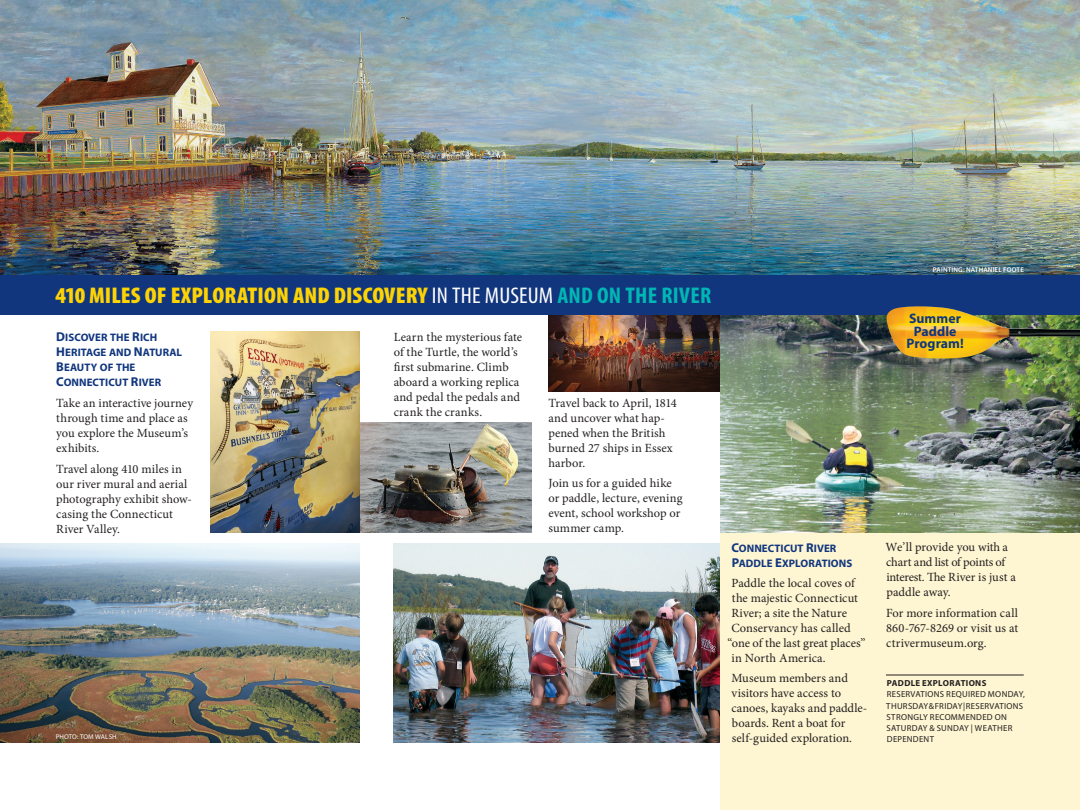
<style>
.page{position:relative;width:1080px;height:810px;background:#fff}
.page>*{position:absolute;margin:0;border:0;box-sizing:border-box;transform-origin:0 0}
.t1{font:900 condensed 22.75px "Myriad Pro";letter-spacing:.005em;color:#fed304;scale:1.05 1}
.t2{font:700 13.75px/12.5px "Myriad Pro";letter-spacing:.005em;color:#11367e;text-align:center}
.t3{font:12.5px/15px "Minion Pro";color:#231f20}
.t4{font:10.88px/15px "Myriad Pro Bold SC850";letter-spacing:.005em;color:#11367e}
.t5{font:8.75px/11.2px "Myriad Pro";letter-spacing:.035em;color:#231f20}
.t6{font:600 6.88px "Myriad Pro";letter-spacing:.02em;color:#fff}
.t7{font:6.88px "Myriad Pro";letter-spacing:.01em;color:#fff}
.s1{font-weight:400;color:#fff}
.s2{font-weight:700;color:#00b7b5}
.s3{font-size:12.75px}
.s4{font-weight:700}
</style>
<div class="page">
<div style="left:720px;top:532px;width:360px;height:278px;background:#fef5d2"></div>
<img style="left:0;top:0;width:1080px;height:276px">
<img style="left:548px;top:315px;width:172px;height:77px">
<hr style="left:886px;top:675px;width:138px;height:1px;background:#231f20">
<div style="left:0;top:276px;width:1080px;height:39px;background:#11367e"></div>
<img style="left:360px;top:422px;width:172px;height:110px">
<img style="left:0;top:543px;width:360px;height:199px">
<img style="left:211px;top:332px;width:149px;height:200px">
<img style="left:394px;top:543px;width:326px;height:199px">
<img style="left:720px;top:315px;width:360px;height:217px">
<img style="left:887px;top:306px;width:28px;height:44px">
<p class="t1" style="left:55px;top:281px;width:626px">410 MILES OF EXPLORATION AND DISCOVERY <span class="s1">IN THE MUSEUM</span> <span class="s2">AND ON THE RIVER</span></p>
<p class="t3" style="left:394px;top:330px;width:130px">Learn the mysterious fate of the Turtle, the world’s first submarine. Climb aboard a working replica and pedal the pedals and crank the cranks.</p>
<p class="t4" style="left:56px;top:330px;width:127px"><span class="s3">D</span>ISCOVER THE <span class="s3">R</span>ICH<br><span class="s3">H</span>ERITAGE AND <span class="s3">N</span>ATURAL<br><span class="s3">B</span>EAUTY OF THE<br><span class="s3">C</span>ONNECTICUT <span class="s3">R</span>IVER</p>
<p class="t3" style="left:56px;top:396px;width:138px">Take an interactive journey through time and place as you explore the Museum’s exhibits.</p>
<p class="t3" style="left:56px;top:461px;width:137px">Travel along 410 miles in our river mural and aerial photography exhibit show&shy;casing the Connecticut<br>River Valley.</p>
<p class="t3" style="left:548px;top:395px;width:130px">Travel back to April, 1814 and uncover what hap&shy;pened when the British burned 27 ships in Essex harbor.</p>
<p class="t3" style="left:548px;top:476px;width:136px">Join us for a guided hike or paddle, lecture, evening event, school workshop or summer camp.</p>
<p class="t7" style="left:56px;top:732px;width:62px">PHOTO: TOM WALSH</p>
<p class="t4" style="left:731px;top:540px;width:122px"><span class="s3">C</span>ONNECTICUT <span class="s3">R</span>IVER<br><span class="s3">P</span>ADDLE <span class="s3">E</span>XPLORATIONS</p>
<p class="t3" style="left:731px;top:575px;width:125px">Paddle the local coves of</p>
<p class="t3" style="left:732px;top:590px;width:128px">the majestic Connecticut</p>
<p class="t3" style="left:731px;top:605px;width:117px">River; a site the Nature</p>
<p class="t3" style="left:731px;top:620px;width:121px">Conservancy has called</p>
<p class="t3" style="left:727px;top:635px;width:140px">“one of the last great places”</p>
<p class="t3" style="left:732px;top:650px;width:96px">in North America.</p>
<p class="t3" style="left:731px;top:671px;width:137px">Museum members and visitors have access to canoes, kayaks and paddle&shy;boards. Rent a boat for self-guided exploration.</p>
<p class="t6" style="left:933px;top:265px;width:92px">PAINTING: NATHANIEL FOOTE</p>
<p class="t2" style="left:906px;top:312px;width:59px">Summer<br>Paddle<br>Program!</p>
<p class="t3" style="left:886px;top:540px;width:132px">We’ll provide you with a chart and list of points of interest. The River is just a paddle away.</p>
<p class="t3" style="left:886px;top:605px;width:134px;text-align:justify">For more information call 860-767-8269 or visit us at ctrivermuseum.org.</p>
<p class="t5" style="left:886px;top:677px;width:140px"><span class="s4">PADDLE EXPLORATIONS<br></span>RESERVATIONS REQUIRED MONDAY,<br>THURSDAY &amp; FRIDAY | RESERVATIONS<br>STRONGLY RECOMMENDED ON<br>SATURDAY &amp; SUNDAY | WEATHER<br>DEPENDENT</p>
</div>
